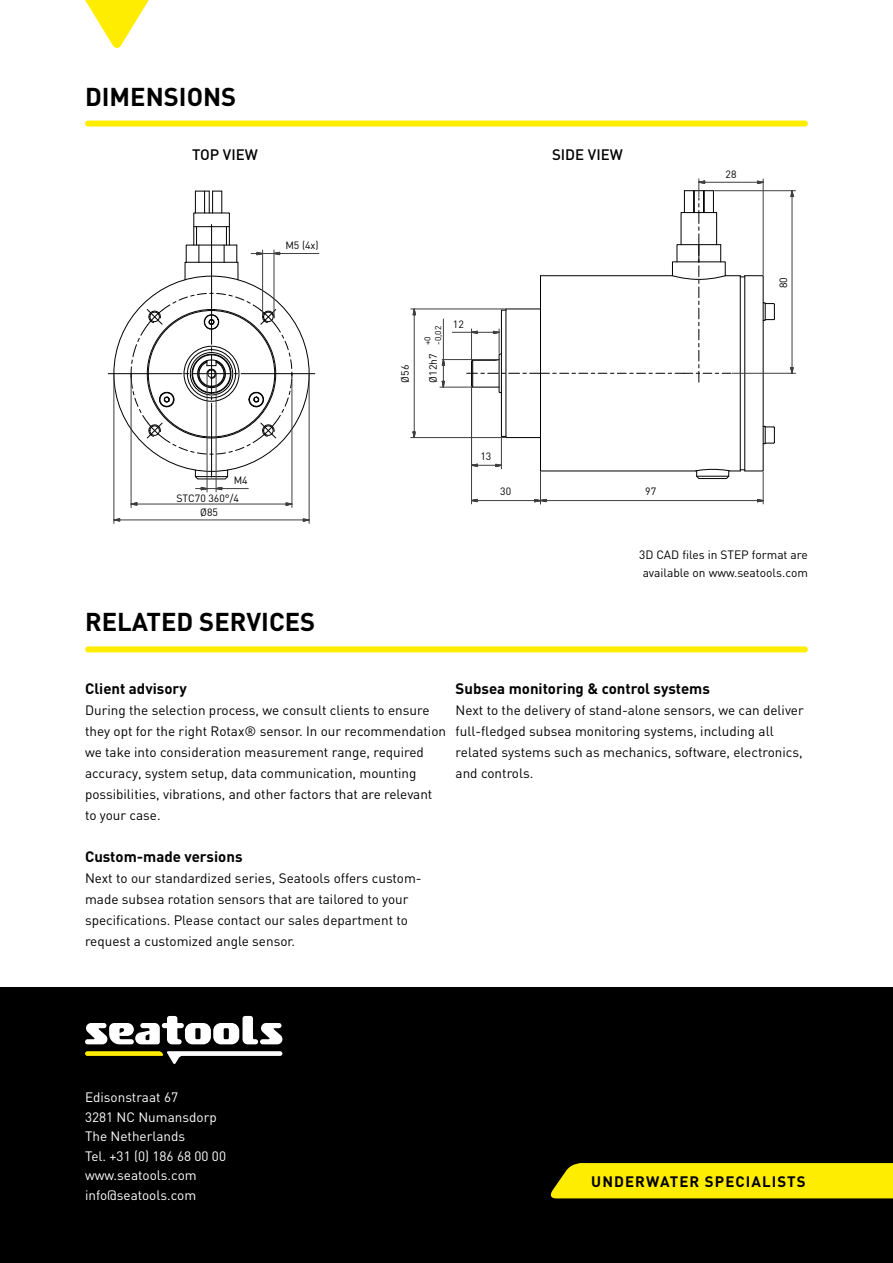
<style>
.page{position:relative;width:893px;height:1263px;background:#fff}
.page>*{position:absolute;margin:0;border:0;box-sizing:border-box;transform-origin:0 0}
.t1{font:700 25.5px "DIN";color:#000}
.t2{font:700 15px "DIN";color:#000}
.t3{font:700 15px "DIN";letter-spacing:.07em;color:#000}
.t4{font:500 15px "DIN";color:#000}
.t5{font:13.5px/21px "DIN";color:#000}
.t6{font:13.5px/19.5px "DIN";color:#fff}
.t7{font:12px/18px "DIN";color:#000}
.t8{font:10.5px "DIN";color:#000}
.t9{font:8.4px/10.8px "DIN";color:#000}
</style>
<div class="page">
<svg style="left:195px;top:191px;width:27px;height:22px"></svg>
<svg style="left:185px;top:227px;width:53px;height:36px"></svg>
<hr style="left:194px;top:226px;width:35px;height:1px;background:#000">
<svg style="left:195px;top:469px;width:33px;height:11px"></svg>
<svg style="left:303px;top:518px;width:6px;height:4px"></svg>
<svg style="left:113px;top:518px;width:7px;height:4px"></svg>
<hr style="left:120px;top:520px;width:183px;height:1px;background:#3f3f3f">
<hr style="left:309px;top:375px;width:1px;height:148px;background:#3f3f3f">
<hr style="left:114px;top:375px;width:1px;height:148px;background:#3f3f3f">
<hr style="left:241px;top:373px;width:74px;height:1px;background:#000">
<hr style="left:108px;top:373px;width:74px;height:1px;background:#000">
<hr style="left:211px;top:224px;width:1px;height:120px;background:#000">
<hr style="left:211px;top:403px;width:1px;height:74px;background:#000">
<svg style="left:130px;top:502px;width:7px;height:4px"></svg>
<svg style="left:285px;top:502px;width:7px;height:4px"></svg>
<hr style="left:137px;top:504px;width:149px;height:1px;background:#3f3f3f">
<hr style="left:131px;top:379px;width:1px;height:128px;background:#3f3f3f">
<hr style="left:292px;top:379px;width:1px;height:128px;background:#3f3f3f">
<svg style="left:251px;top:252px;width:34px;height:3px"></svg>
<hr style="left:262px;top:250px;width:1px;height:66px;background:#3f3f3f">
<hr style="left:285px;top:253px;width:34px;height:1px;background:#3f3f3f">
<svg style="left:131px;top:293px;width:162px;height:162px"></svg>
<hr style="left:274px;top:250px;width:1px;height:61px;background:#3f3f3f">
<hr style="left:216px;top:375px;width:1px;height:117px;background:#3f3f3f">
<hr style="left:207px;top:374px;width:1px;height:118px;background:#3f3f3f">
<svg style="left:196px;top:487px;width:52px;height:3px"></svg>
<hr style="left:740px;top:276px;width:1px;height:195px;background:#000">
<hr style="left:506px;top:309px;width:1px;height:129px;background:#000">
<hr style="left:540px;top:276px;width:1px;height:195px;background:#000">
<hr style="left:506px;top:437px;width:34px;height:1px;background:#000">
<hr style="left:540px;top:471px;width:155px;height:1px;background:#000">
<svg style="left:763px;top:302px;width:12px;height:19px"></svg>
<svg style="left:763px;top:426px;width:12px;height:18px"></svg>
<svg style="left:694px;top:469px;width:51px;height:10px"></svg>
<div style="left:501px;top:310px;width:5px;height:127px;border:1px solid #000"></div>
<svg style="left:790px;top:363px;width:4px;height:10px"></svg>
<svg style="left:790px;top:191px;width:4px;height:6px"></svg>
<hr style="left:792px;top:197px;width:1px;height:171px;background:#3f3f3f">
<hr style="left:732px;top:373px;width:63px;height:1px;background:#3f3f3f">
<hr style="left:715px;top:190px;width:80px;height:1px;background:#3f3f3f">
<svg style="left:442px;top:357px;width:3px;height:30px"></svg>
<hr style="left:440px;top:387px;width:31px;height:1px;background:#3f3f3f">
<hr style="left:442px;top:359px;width:56px;height:1px;background:#3f3f3f">
<hr style="left:443px;top:319px;width:1px;height:41px;background:#3f3f3f">
<svg style="left:472px;top:499px;width:6px;height:3px"></svg>
<hr style="left:477px;top:500px;width:58px;height:1px;background:#3f3f3f">
<hr style="left:471px;top:387px;width:1px;height:117px;background:#3f3f3f">
<svg style="left:757px;top:499px;width:6px;height:3px"></svg>
<svg style="left:534px;top:499px;width:13px;height:3px"></svg>
<hr style="left:546px;top:500px;width:211px;height:1px;background:#3f3f3f">
<hr style="left:763px;top:472px;width:1px;height:32px;background:#3f3f3f">
<hr style="left:540px;top:472px;width:1px;height:32px;background:#3f3f3f">
<svg style="left:412px;top:308px;width:4px;height:12px"></svg>
<svg style="left:412px;top:431px;width:4px;height:8px"></svg>
<hr style="left:414px;top:315px;width:1px;height:117px;background:#3f3f3f">
<hr style="left:411px;top:309px;width:94px;height:1px;background:#3f3f3f">
<hr style="left:411px;top:437px;width:94px;height:1px;background:#3f3f3f">
<svg style="left:757px;top:180px;width:6px;height:4px"></svg>
<hr style="left:705px;top:182px;width:52px;height:1px;background:#3f3f3f">
<svg style="left:452px;top:179px;width:293px;height:215px"></svg>
<hr style="left:763px;top:179px;width:1px;height:96px;background:#3f3f3f">
<svg style="left:472px;top:464px;width:29px;height:3px"></svg>
<hr style="left:471px;top:387px;width:1px;height:82px;background:#3f3f3f">
<hr style="left:501px;top:438px;width:1px;height:31px;background:#3f3f3f">
<div style="left:0;top:988px;width:893px;height:275px;background:#000"></div>
<svg style="left:85px;top:1016px;width:197px;height:28px"></svg>
<svg style="left:85px;top:1051px;width:197px;height:13px"></svg>
<div style="left:550px;top:1163px;width:343px;height:35px;background:#ffed00"></div>
<div style="left:88px;top:646px;width:717px;height:6px;background:#ffed00"></div>
<svg style="left:85px;top:0;width:64px;height:48px"></svg>
<div style="left:88px;top:121px;width:717px;height:6px;background:#ffed00"></div>
<h1 class="t1" style="left:85px;top:87px;width:153px">DIMENSIONS</h1>
<p class="t4" style="left:192px;top:146px;width:67px">TOP VIEW</p>
<p class="t4" style="left:552px;top:146px;width:72px">SIDE VIEW</p>
<p class="t8" style="left:285px;top:241px;width:35px">M5 (4x)</p>
<p class="t8" style="left:234px;top:475px;width:16px">M4</p>
<p class="t8" style="left:176px;top:493px;width:64px">STC70 360°/4</p>
<p class="t8" style="left:200px;top:508px;width:19px">Ø85</p>
<p class="t8" style="left:400px;top:383px;width:19px;rotate:-90deg">Ø56</p>
<p class="t9" style="left:422px;top:345px;width:20px;rotate:-90deg">+0 -0,02</p>
<p class="t8" style="left:428px;top:383px;width:31px;rotate:-90deg">Ø12h7</p>
<p class="t8" style="left:453px;top:320px;width:12px">12</p>
<p class="t8" style="left:480px;top:452px;width:12px">13</p>
<p class="t8" style="left:500px;top:487px;width:12px">30</p>
<p class="t8" style="left:645px;top:487px;width:12px">97</p>
<p class="t8" style="left:725px;top:170px;width:12px">28</p>
<p class="t8" style="left:779px;top:288px;width:12px;rotate:-90deg">80</p>
<h1 class="t1" style="left:85px;top:612px;width:232px">RELATED SERVICES</h1>
<p class="t7" style="left:639px;top:546px;width:170px">3D CAD files in STEP format are available on www.seatools.com</p>
<p class="t2" style="left:85px;top:683px;width:103px">Client advisory</p>
<p class="t5" style="left:85px;top:700px;width:363px">During the selection process, we consult clients to ensure they opt for the right Rotax® sensor. In our recommendation we take into consideration measurement range, required accuracy, system setup, data communication, mounting possibilities, vibrations, and other factors that are relevant to your case.</p>
<p class="t2" style="left:85px;top:851px;width:159px">Custom-made versions</p>
<p class="t5" style="left:85px;top:868px;width:338px">Next to our standardized series, Seatools offers custom&shy;made subsea rotation sensors that are tailored to your specifications. Please contact our sales department to request a customized angle sensor.</p>
<p class="t2" style="left:456px;top:683px;width:256px">Subsea monitoring &amp; control systems</p>
<p class="t5" style="left:456px;top:700px;width:350px">Next to the delivery of stand-alone sensors, we can deliver full-fledged subsea monitoring systems, including all related systems such as mechanics, software, electronics, and controls.</p>
<p class="t6" style="left:85px;top:1088px;width:143px">Edisonstraat 67<br>3281 NC Numansdorp<br>The Netherlands<br>Tel. +31 (0) 186 68 00 00 www.seatools.com info@seatools.com</p>
<p class="t3" style="left:591px;top:1176px;width:216px">UNDERWATER SPECIALISTS</p>
</div>
